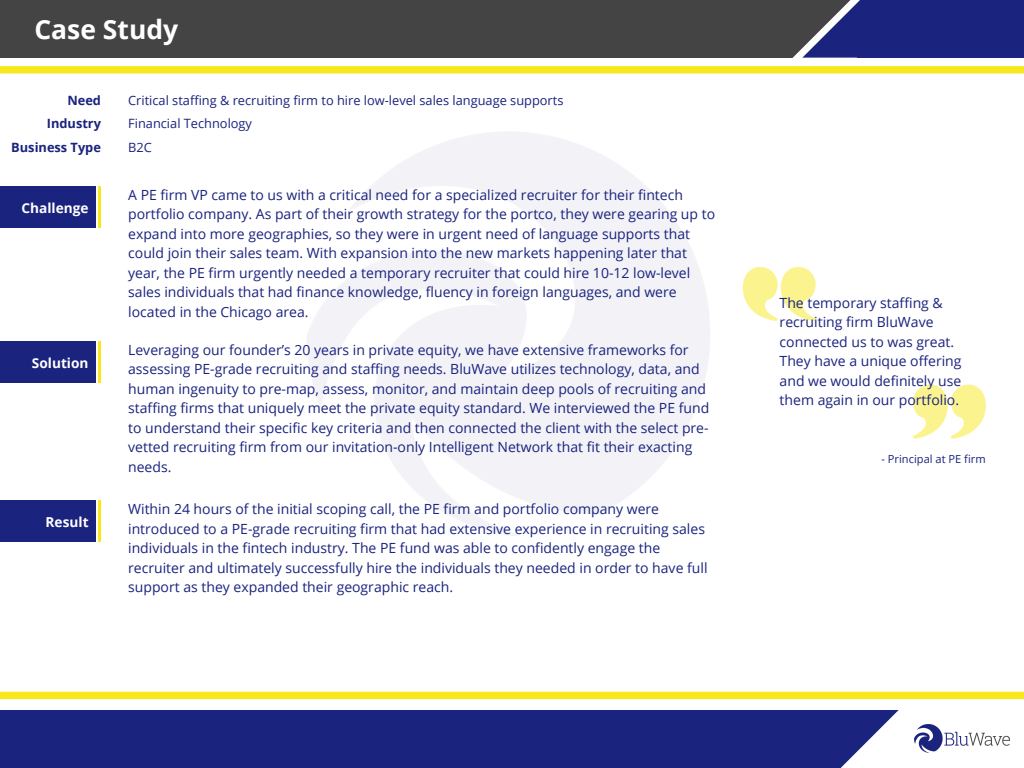
<style>
.page{position:relative;width:1024px;height:768px;background:#fff}
.page>*{position:absolute;margin:0;border:0;box-sizing:border-box;transform-origin:0 0}
.t1{font:700 26.5px "Open Sans";color:#fff}
.t2{font:14px/19.5px "Open Sans";color:#1a237e}
.t3{font:700 13.7px "Open Sans";color:#fff}
.t4{font:12.8px "Open Sans";color:#1a237e}
.t5{font:700 12.8px "Open Sans";color:#1a237e}
.t6{font:11.1px "Open Sans";color:#1a237e}
</style>
<div class="page">
<div style="left:0;top:710px;width:899px;height:57px;background:#1a237e"></div>
<svg style="left:840px;top:710px;width:59px;height:58px"></svg>
<img style="left:914px;top:724px;width:95px;height:29px">
<div style="left:0;top:0;width:796px;height:58px;background:#444"></div>
<div style="left:857px;top:0;width:167px;height:58px;background:#1a237e"></div>
<div style="left:0;top:692px;width:1024px;height:7px;background:#f8e71c"></div>
<div style="left:6px;top:186px;width:95px;height:42px;background:#f8e71c"></div>
<div style="left:2px;top:186px;width:96px;height:42px;background:linear-gradient(to bottom,#fff,#fff)"></div>
<div style="left:0;top:186px;width:95px;height:42px;background:#1a237e"></div>
<div style="left:6px;top:341px;width:95px;height:42px;background:#f8e71c"></div>
<div style="left:2px;top:341px;width:96px;height:42px;background:linear-gradient(to bottom,#fff,#fff)"></div>
<div style="left:0;top:341px;width:95px;height:42px;background:#1a237e"></div>
<div style="left:6px;top:500px;width:95px;height:42px;background:#f8e71c"></div>
<div style="left:2px;top:500px;width:96px;height:42px;background:linear-gradient(to bottom,#fff,#fff)"></div>
<div style="left:0;top:500px;width:95px;height:42px;background:#1a237e"></div>
<svg style="left:743px;top:267px;width:73px;height:54px"></svg>
<svg style="left:913px;top:385px;width:73px;height:54px"></svg>
<svg style="left:792px;top:0;width:68px;height:58px"></svg>
<div style="left:0;top:66px;width:1024px;height:7px;background:#f8e71c"></div>
<p class="t1" style="left:34px;top:11px;width:145px">Case Study</p>
<p class="t5" style="left:67px;top:91px;width:35px">Need</p>
<p class="t5" style="left:47px;top:114px;width:56px">Industry</p>
<p class="t5" style="left:11px;top:138px;width:91px">Business Type</p>
<p class="t3" style="left:21px;top:198px;width:69px">Challenge</p>
<p class="t3" style="left:32px;top:353px;width:58px">Solution</p>
<p class="t3" style="left:46px;top:512px;width:44px">Result</p>
<p class="t4" style="left:128px;top:91px;width:437px">Critical staffing &amp; recruiting firm to hire low-level sales language supports</p>
<p class="t4" style="left:128px;top:114px;width:125px">Financial Technology</p>
<p class="t4" style="left:128px;top:138px;width:25px">B2C</p>
<p class="t2" style="left:128px;top:184px;width:588px">A PE firm VP came to us with a critical need for a specialized recruiter for their fintech portfolio company. As part of their growth strategy for the portco, they were gearing up to expand into more geographies, so they were in urgent need of language supports that could join their sales team. With expansion into the new markets happening later that year, the PE firm urgently needed a temporary recruiter that could hire 10-12 low-level sales individuals that had finance knowledge, fluency in foreign languages, and were located in the Chicago area.</p>
<p class="t2" style="left:128px;top:340px;width:582px">Leveraging our founder’s 20 years in private equity, we have extensive frameworks for assessing PE-grade recruiting and staffing needs. BluWave utilizes technology, data, and human ingenuity to pre-map, assess, monitor, and maintain deep pools of recruiting and staffing firms that uniquely meet the private equity standard. We interviewed the PE fund to understand their specific key criteria and then connected the client with the select pre&shy;vetted recruiting firm from our invitation-only Intelligent Network that fit their exacting needs.</p>
<p class="t2" style="left:128px;top:499px;width:581px">Within 24 hours of the initial scoping call, the PE firm and portfolio company were introduced to a PE-grade recruiting firm that had extensive experience in recruiting sales individuals in the fintech industry. The PE fund was able to confidently engage the recruiter and ultimately successfully hire the individuals they needed in order to have full support as they expanded their geographic reach.</p>
<p class="t2" style="left:779px;top:292px;width:183px">The temporary staffing &amp; recruiting firm BluWave connected us to was great.<br>They have a unique offering and we would definitely use them again in our portfolio.</p>
<p class="t6" style="left:881px;top:451px;width:106px">- Principal at PE firm</p>
</div>
